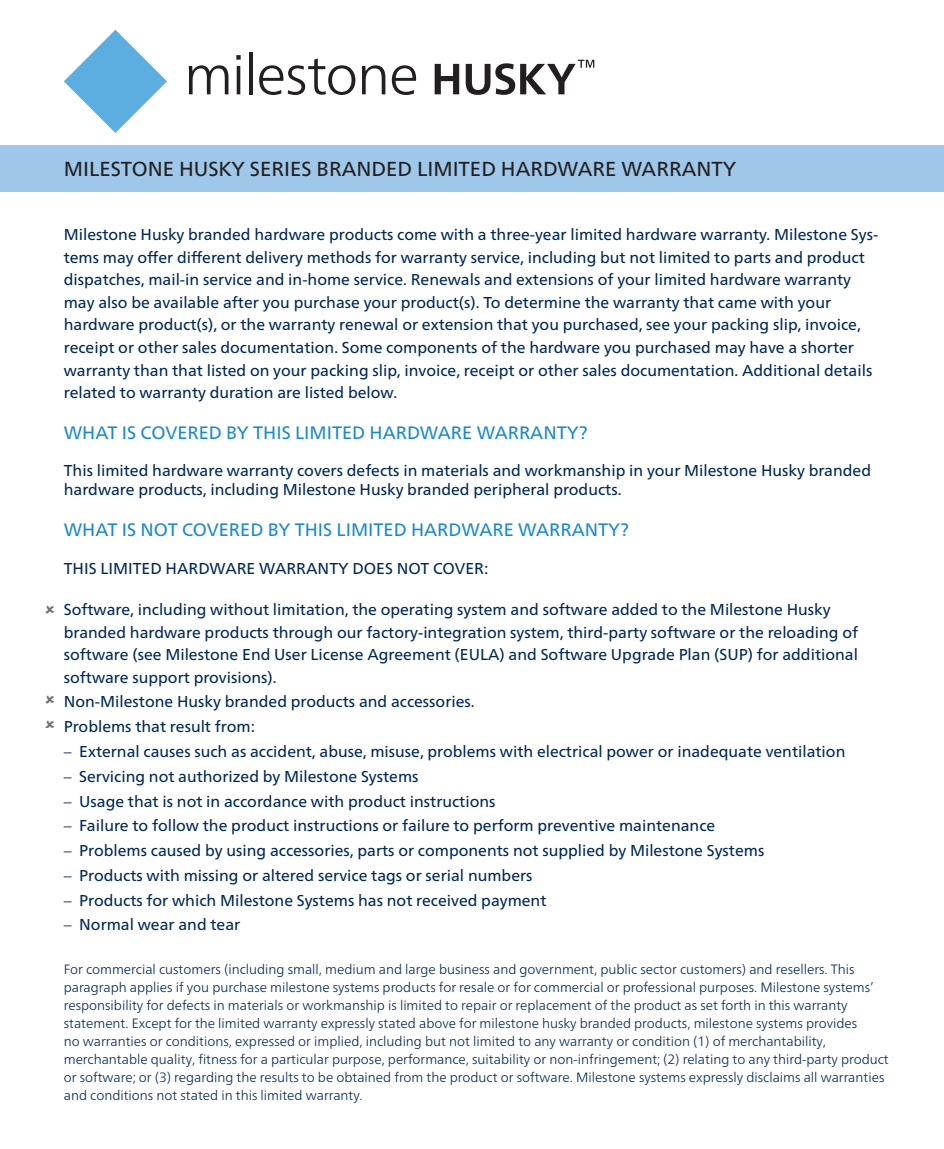
<style>
.page{position:relative;width:944px;height:1149px;background:#fff}
.page>*{position:absolute;margin:0;border:0;box-sizing:border-box;transform-origin:0 0}
.t1{font:20.25px "Frutiger Neue LT Pro";color:#231f20}
.t2{font:18px "Frutiger Neue LT Pro";color:#1c8ac7}
.t3{font:15.75px/22.5px "Frutiger Neue LT Pro";color:#002858}
.t4{font:300 13.5px/18px "Frutiger Neue LT Pro";color:#002858}
.s1{color:#445a83}
</style>
<div class="page">
<div style="left:0;top:145px;width:944px;height:47px;background:#9ec7e9"></div>
<svg style="left:189px;top:65px;width:39px;height:29px"></svg>
<hr style="left:237px;top:66px;width:3px;height:28px;background:#231f20">
<svg style="left:236px;top:55px;width:5px;height:5px"></svg>
<hr style="left:249px;top:52px;width:3px;height:42px;background:#231f20">
<svg style="left:259px;top:58px;width:96px;height:37px"></svg>
<svg style="left:362px;top:65px;width:23px;height:29px"></svg>
<svg style="left:392px;top:65px;width:24px;height:30px"></svg>
<svg style="left:435px;top:64px;width:24px;height:30px"></svg>
<svg style="left:466px;top:60px;width:128px;height:35px"></svg>
<svg style="left:64px;top:30px;width:103px;height:103px"></svg>
<p class="t1" style="left:64px;top:157px;width:674px">MILESTONE HUSKY SERIES BRANDED LIMITED HARDWARE WARRANTY</p>
<p class="t3" style="left:64px;top:223px;width:816px">Milestone Husky branded hardware products come with a three-year limited hardware warranty. Milestone Sys&shy;tems may offer different delivery methods for warranty service, including but not limited to parts and product dispatches, mail-in service and in-home service. Renewals and extensions of your limited hardware warranty may also be available after you purchase your product(s). To determine the warranty that came with your hardware product(s), or the warranty renewal or extension that you purchased, see your packing slip, invoice, receipt or other sales documentation. Some components of the hardware you purchased may have a shorter warranty than that listed on your packing slip, invoice, receipt or other sales documentation. Additional details related to warranty duration are listed below.</p>
<p class="t2" style="left:64px;top:421px;width:525px">WHAT IS COVERED BY THIS LIMITED HARDWARE WARRANTY?</p>
<p class="t3" style="left:64px;top:461px;width:809px;line-height:18.9px">This limited hardware warranty covers defects in materials and workmanship in your Milestone Husky branded hardware products, including Milestone Husky branded peripheral products.</p>
<p class="t2" style="left:64px;top:518px;width:567px">WHAT IS NOT COVERED BY THIS LIMITED HARDWARE WARRANTY?</p>
<p class="t3" style="left:64px;top:556px;width:426px">THIS LIMITED HARDWARE WARRANTY DOES NOT COVER:</p>
<p class="t3" style="left:64px;top:598px;width:796px">Software, including without limitation, the operating system and software added to the Milestone Husky branded hardware products through our factory-integration system, third-party software or the reloading of software (see Milestone End User License Agreement (EULA) and Software Upgrade Plan (SUP) for additional software support provisions).</p>
<p class="t3" style="left:64px;top:690px;width:412px">Non-Milestone Husky branded products and accessories.</p>
<p class="t3" style="left:64px;top:715px;width:193px">Problems that result from:</p>
<p class="t3" style="left:64px;top:739px;width:783px"><span class="s1">–</span> External causes such as accident, abuse, misuse, problems with electrical power or inadequate ventilation</p>
<p class="t3" style="left:64px;top:764px;width:356px"><span class="s1">–</span> Servicing not authorized by Milestone Systems</p>
<p class="t3" style="left:64px;top:789px;width:433px"><span class="s1">–</span> Usage that is not in accordance with product instructions</p>
<p class="t3" style="left:64px;top:814px;width:653px"><span class="s1">–</span> Failure to follow the product instructions or failure to perform preventive maintenance</p>
<p class="t3" style="left:64px;top:838px;width:702px"><span class="s1">–</span> Problems caused by using accessories, parts or components not supplied by Milestone Systems</p>
<p class="t3" style="left:64px;top:863px;width:470px"><span class="s1">–</span> Products with missing or altered service tags or serial numbers</p>
<p class="t3" style="left:64px;top:888px;width:484px"><span class="s1">–</span> Products for which Milestone Systems has not received payment</p>
<p class="t3" style="left:64px;top:913px;width:178px"><span class="s1">–</span> Normal wear and tear</p>
<p class="t4" style="left:64px;top:960px;width:826px">For commercial customers (including small, medium and large business and government, public sector customers) and resellers. This paragraph applies if you purchase milestone systems products for resale or for commercial or professional purposes. Milestone systems’ responsibility for defects in materials or workmanship is limited to repair or replacement of the product as set forth in this warranty statement. Except for the limited warranty expressly stated above for milestone husky branded products, milestone systems provides<br>no warranties or conditions, expressed or implied, including but not limited to any warranty or condition (1) of merchantability, merchantable quality, fitness for a particular purpose, performance, suitability or non-infringement; (2) relating to any third-party product or software; or (3) regarding the results to be obtained from the product or software. Milestone systems expressly disclaims all warranties and conditions not stated in this limited warranty.</p>
</div>
